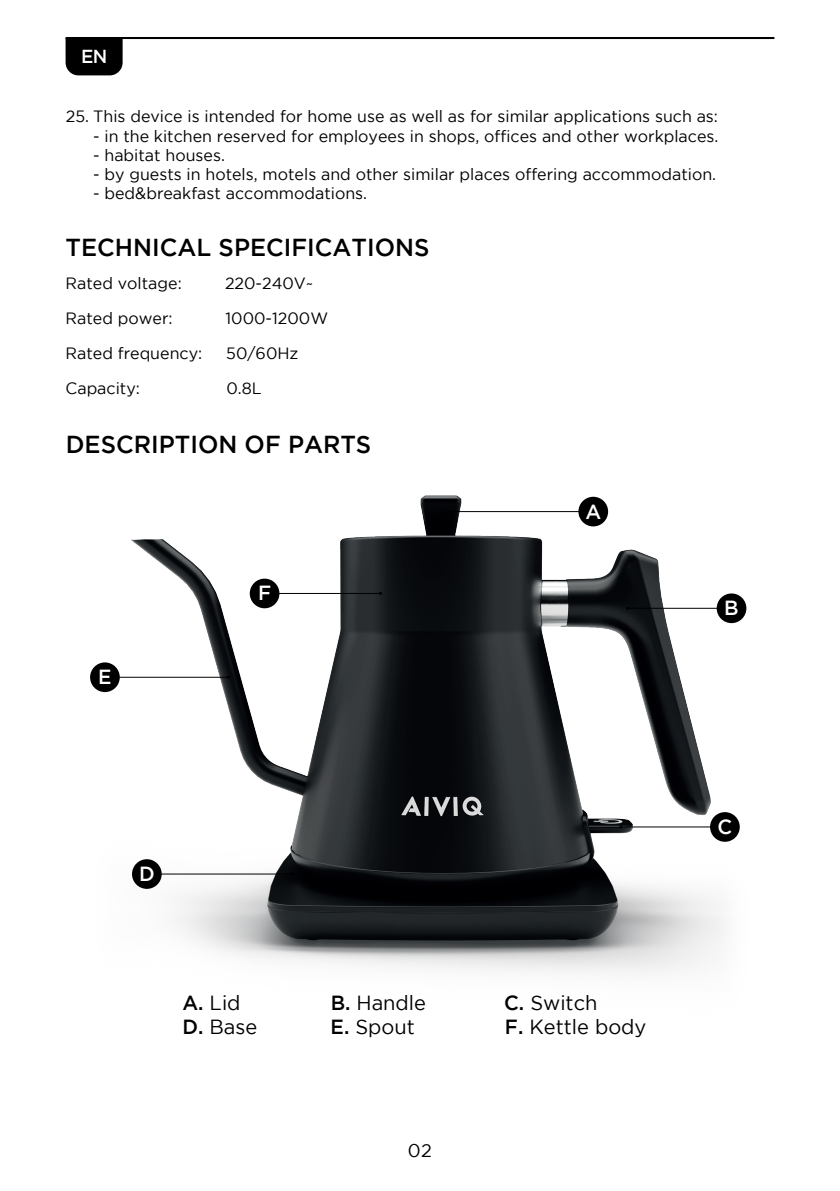
<style>
.page{position:relative;width:840px;height:1191px;background:#fff}
.page>*{position:absolute;margin:0;border:0;box-sizing:border-box;transform-origin:0 0}
.t1{font:500 24.4px "Gotham";color:#000001}
.t2{font:20.4px "Gotham";color:#000001}
.t3{font:500 20.4px "Gotham";color:#fff}
.t4{font:500 18.8px "Gotham";color:#fff}
.t5{font:18.4px "Gotham";color:#000001}
.t6{font:16.4px "Gotham";color:#000001}
.s1{font-weight:500}
</style>
<div class="page">
<hr style="left:66px;top:37px;width:708px;height:2px;background:#000001">
<div style="left:66px;top:39px;width:56px;height:36px;background:#000001"></div>
<img style="left:90px;top:495px;width:657px;height:479px">
<hr style="left:447px;top:511px;width:146px;height:1px;background:#000001">
<div style="left:578px;top:497px;width:29px;height:29px;background:#000001;border-radius:50%"></div>
<hr style="left:627px;top:608px;width:104px;height:1px;background:#000001">
<div style="left:716px;top:593px;width:30px;height:30px;background:#000001;border-radius:50%"></div>
<hr style="left:620px;top:826px;width:104px;height:1px;background:#000001">
<div style="left:709px;top:812px;width:30px;height:29px;background:#000001;border-radius:50%"></div>
<hr style="left:264px;top:593px;width:116px;height:1px;background:#000001">
<div style="left:249px;top:578px;width:30px;height:30px;background:#000001;border-radius:50%"></div>
<hr style="left:105px;top:677px;width:123px;height:1px;background:#000001">
<div style="left:90px;top:662px;width:30px;height:30px;background:#000001;border-radius:50%"></div>
<hr style="left:147px;top:873px;width:145px;height:1px;background:#000001">
<div style="left:132px;top:859px;width:30px;height:30px;background:#000001;border-radius:50%"></div>
<p class="t4" style="left:81px;top:46px;width:28px">EN</p>
<p class="t6" style="left:66px;top:108px;width:653px">25. This device is intended for home use as well as for similar applications such as:</p>
<p class="t6" style="left:93px;top:127px;width:626px">- in the kitchen reserved for employees in shops, offices and other workplaces.</p>
<p class="t6" style="left:93px;top:146px;width:133px">- habitat houses.</p>
<p class="t6" style="left:93px;top:165px;width:624px">- by guests in hotels, motels and other similar places offering accommodation.</p>
<p class="t6" style="left:93px;top:184px;width:275px">- bed&amp;breakfast accommodations.</p>
<h1 class="t1" style="left:66px;top:234px;width:365px">TECHNICAL SPECIFICATIONS</h1>
<p class="t6" style="left:66px;top:274px;width:118px">Rated voltage:</p>
<p class="t6" style="left:225px;top:274px;width:90px">220-240V~</p>
<p class="t6" style="left:66px;top:309px;width:108px">Rated power:</p>
<p class="t6" style="left:225px;top:309px;width:104px">1000-1200W</p>
<p class="t6" style="left:66px;top:344px;width:138px">Rated frequency:</p>
<p class="t6" style="left:226px;top:344px;width:74px">50/60Hz</p>
<p class="t6" style="left:66px;top:379px;width:76px">Capacity:</p>
<p class="t6" style="left:226px;top:379px;width:37px">0.8L</p>
<h1 class="t1" style="left:66px;top:431px;width:307px">DESCRIPTION OF PARTS</h1>
<p class="t3" style="left:98px;top:665px;width:15px">E</p>
<p class="t3" style="left:139px;top:862px;width:17px">D</p>
<p class="t3" style="left:258px;top:581px;width:15px">F</p>
<p class="t3" style="left:585px;top:500px;width:17px">A</p>
<p class="t2" style="left:182px;top:991px;width:60px"><span class="s1">A.</span> Lid</p>
<p class="t2" style="left:330px;top:991px;width:97px"><span class="s1">B.</span> Handle</p>
<p class="t2" style="left:504px;top:991px;width:95px"><span class="s1">C.</span> Switch</p>
<p class="t2" style="left:182px;top:1015px;width:76px"><span class="s1">D.</span> Base</p>
<p class="t2" style="left:330px;top:1015px;width:86px"><span class="s1">E.</span> Spout</p>
<p class="t2" style="left:504px;top:1015px;width:143px"><span class="s1">F.</span> Kettle body</p>
<p class="t5" style="left:407px;top:1140px;width:26px">02</p>
<p class="t3" style="left:724px;top:596px;width:16px">B</p>
<p class="t3" style="left:717px;top:815px;width:16px">C</p>
</div>
